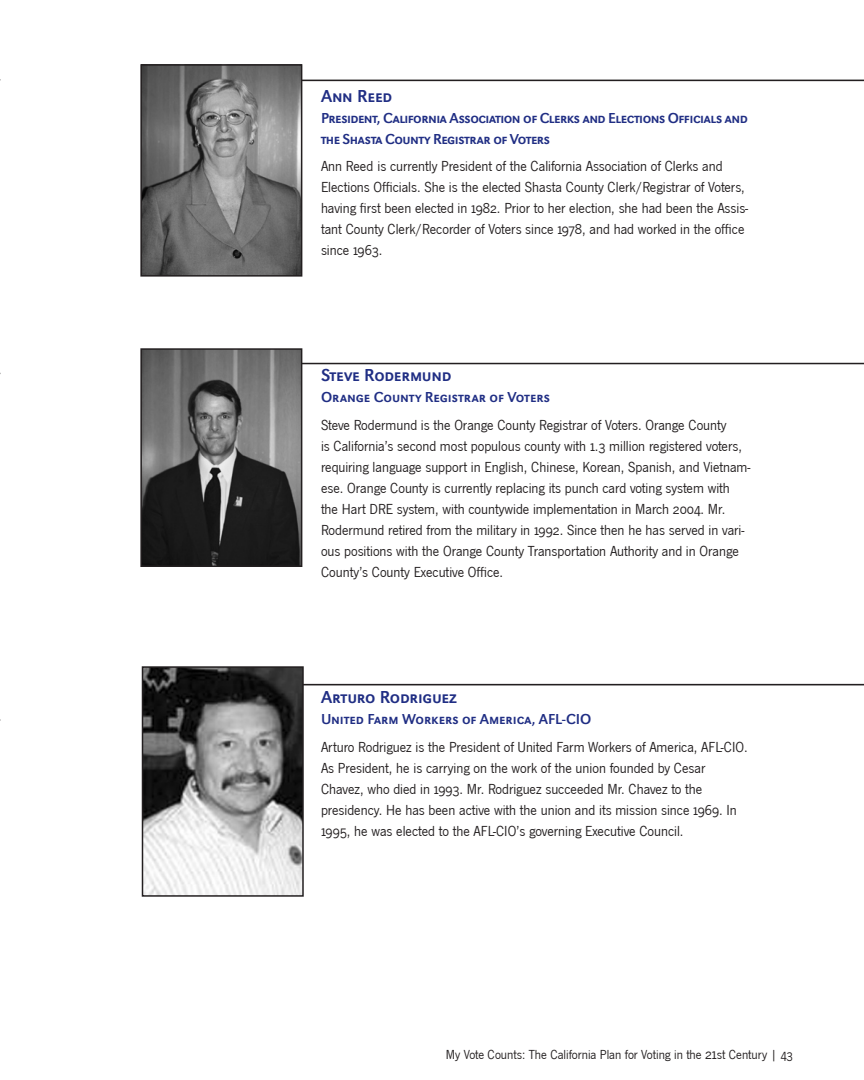
<style>
.page{position:relative;width:864px;height:1080px;background:#fff}
.page>*{position:absolute;margin:0;border:0;box-sizing:border-box;transform-origin:0 0}
.t1{font:18px "URW Grotesk SCT";letter-spacing:-.015em;color:#202e84}
.t2{font:15px/21px "News Got T";color:#231f20}
.t3{font:15px/21px "URW Grotesk SCT";letter-spacing:-.02em;color:#202e84}
.t4{font:15px "URW Grotesk SCT";color:#202e84}
.t5{font:13.5px "News Got T";color:#231f20}
.s1{font-family:"News Got SCT"}
.s2{font-family:"News Got SCT";font-size:15px}
</style>
<div class="page">
<hr style="left:293px;top:80px;width:571px;height:1px;background:#231f20">
<hr style="left:300px;top:363px;width:564px;height:1px;background:#231f20">
<hr style="left:298px;top:684px;width:566px;height:1px;background:#231f20">
<img style="left:143px;top:67px;width:156px;height:207px">
<div style="left:140px;top:64px;width:162px;height:213px;border:2px solid #231f20"></div>
<img style="left:143px;top:351px;width:156px;height:213px">
<div style="left:140px;top:348px;width:162px;height:219px;border:2px solid #231f20"></div>
<img style="left:145px;top:669px;width:156px;height:225px">
<div style="left:142px;top:666px;width:162px;height:231px;border:2px solid #231f20"></div>
<p class="t1" style="left:321px;top:85px;width:73px">Ann Reed</p>
<p class="t3" style="left:321px;top:107px;width:428px">President, California Association of Clerks and Elections Officials and the Shasta County Registrar of Voters</p>
<p class="t2" style="left:321px;top:156px;width:429px">Ann Reed is currently President of the California Association of Clerks and Elections Officials. She is the elected Shasta County Clerk/Registrar of Voters, having first been elected in <span class="s1">1982</span>. Prior to her election, she had been the Assis&shy;tant County Clerk/Recorder of Voters since <span class="s1">1978</span>, and had worked in the office since <span class="s1">1963</span>.</p>
<p class="t1" style="left:321px;top:365px;width:132px">Steve Rodermund</p>
<p class="t4" style="left:321px;top:389px;width:230px">Orange County Registrar of Voters</p>
<p class="t2" style="left:321px;top:415px;width:431px">Steve Rodermund is the Orange County Registrar of Voters. Orange County<br>is California’s second most populous county with <span class="s1">1</span>.<span class="s1">3</span> million registered voters, requiring language support in English, Chinese, Korean, Spanish, and Vietnam&shy;ese. Orange County is currently replacing its punch card voting system with the Hart DRE system, with countywide implementation in March <span class="s1">2004</span>. Mr.<br>Rodermund retired from the military in <span class="s1">1992</span>. Since then he has served in vari&shy;ous positions with the Orange County Transportation Authority and in Orange County’s County Executive Office.</p>
<p class="t1" style="left:321px;top:687px;width:137px">Arturo Rodriguez</p>
<p class="t3" style="left:321px;top:709px;width:272px">United Farm Workers of America, AFL-CIO</p>
<p class="t2" style="left:321px;top:737px;width:428px">Arturo Rodriguez is the President of United Farm Workers of America, AFL-CIO.<br>As President, he is carrying on the work of the union founded by Cesar Chavez, who died in <span class="s1">1993</span>. Mr. Rodriguez succeeded Mr. Chavez to the presidency. He has been active with the union and its mission since <span class="s1">1969</span>. In <span class="s1">1995</span>, he was elected to the AFL-CIO’s governing Executive Council.</p>
<p class="t5" style="left:446px;top:1047px;width:348px">My Vote Counts: The California Plan for Voting in the <span class="s2">21</span>st Century | <span class="s1">43</span></p>
</div>
